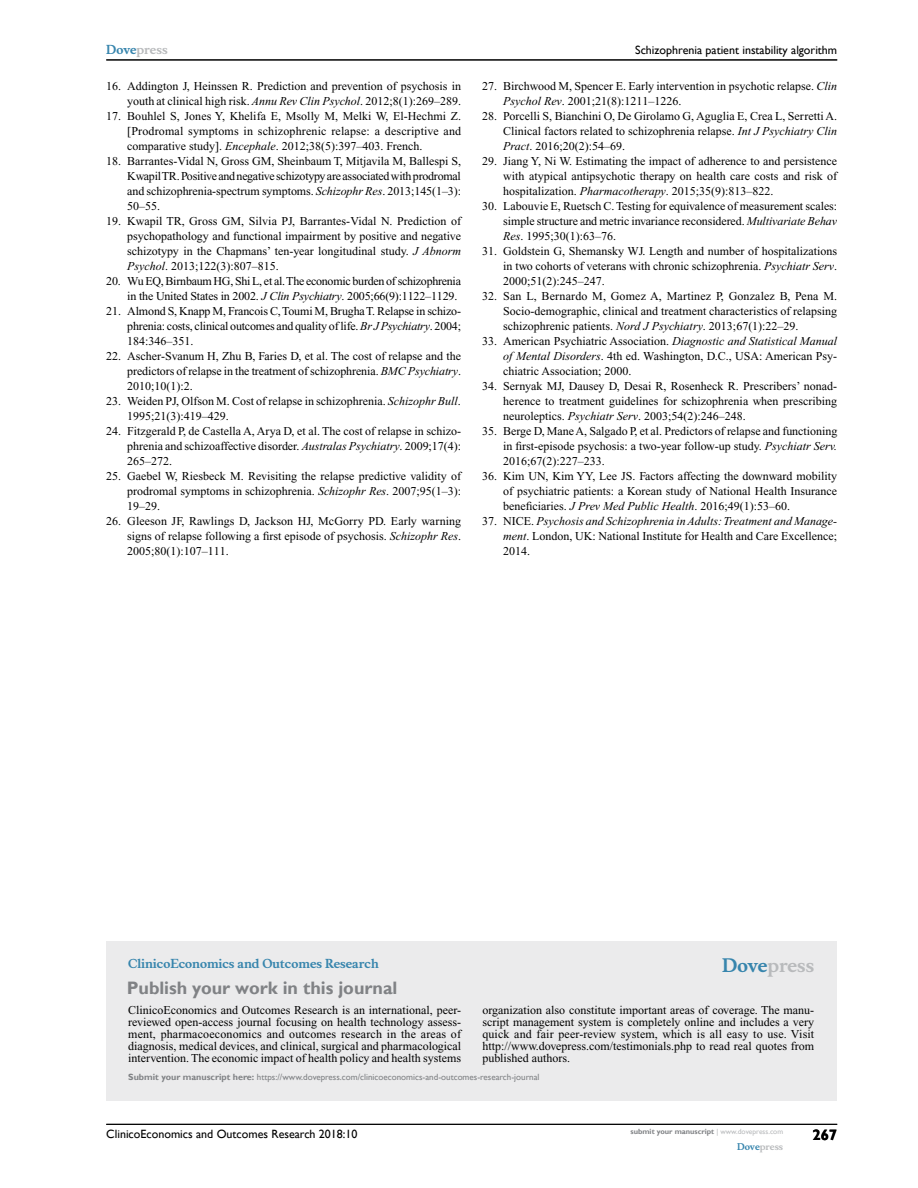
<style>
.page{position:relative;width:918px;height:1188px;background:#fff}
.page>*{position:absolute;margin:0;border:0;box-sizing:border-box;transform-origin:0 0}
.t1{font:700 18px "Gill Sans";color:#808285}
.t2{font:700 18px "Musee";color:#b8babc}
.t3{font:700 15px "Gill Sans";color:#000}
.t4{font:12px/15px "Times New Roman";color:#000;text-align:justify}
.t5{font:12px/15px "Times New Roman";letter-spacing:-.025em;color:#000}
.t6{font:12px "Gill Sans";color:#000}
.t7{font:700 12px "Musee";color:#3785ad}
.t8{font:700 12px "Musee";color:#b8babc}
.t9{font:9px "Gill Sans";color:#808285}
.t10{font:700 9px "Musee";color:#b8babc}
.t11{font:700 7.5px "Gill Sans";color:#808285}
.s1{color:#3785ad}
.s2{font-style:italic}
.s3{font-weight:700}
.s4{font-weight:400;color:#b8babc}
</style>
<div class="page">
<div style="left:106px;top:941px;width:731px;height:159px;background:#ebebec"></div>
<hr style="left:106px;top:1124px;width:731px;height:1px;background:#000">
<hr style="left:106px;top:60px;width:731px;height:1px;background:#000">
<p class="t8" style="left:106px;top:43px;width:63px"><span class="s1">Dove</span>press</p>
<p class="t6" style="left:635px;top:43px;width:204px">Schizophrenia patient instability algorithm</p>
<p class="t4" style="left:106px;top:79px;width:356px;text-align:right">16. Addington J, Heinssen R. Prediction and prevention of psychosis in youth at clinical high risk. <span class="s2">Annu Rev Clin Psychol</span>. 2012;8(1):269–289.</p>
<p class="t4" style="left:127px;top:109px;width:336px;text-indent:-21px">17. Bouhlel S, Jones Y, Khelifa E, Msolly M, Melki W, El-Hechmi Z. [Prodromal symptoms in schizophrenic relapse: a descriptive and comparative study]. <span class="s2">Encephale</span>. 2012;38(5):397–403. French.</p>
<p class="t4" style="left:127px;top:154px;width:335px;text-indent:-21px">18. Barrantes-Vidal N, Gross GM, Sheinbaum T, Mitjavila M, Ballespi S, Kwapil TR. Positive and negative schizotypy are associated with prodromal and schizophrenia-spectrum symptoms. <span class="s2">Schizophr Res</span>. 2013;145(1–3):<br>50–55.</p>
<p class="t4" style="left:127px;top:214px;width:335px;text-indent:-21px">19. Kwapil TR, Gross GM, Silvia PJ, Barrantes-Vidal N. Prediction of psychopathology and functional impairment by positive and negative schizotypy in the Chapmans’ ten-year longitudinal study. <span class="s2">J Abnorm Psychol</span>. 2013;122(3):807–815.</p>
<p class="t5" style="left:127px;top:274px;width:335px;text-indent:-21px">20. Wu EQ, Birnbaum HG, Shi L, et al. The economic burden of schizophrenia in the United States in 2002. <span class="s2">J Clin Psychiatry</span>. 2005;66(9):1122–1129.</p>
<p class="t4" style="left:127px;top:304px;width:335px;text-indent:-21px">21. Almond S, Knapp M, Francois C, Toumi M, Brugha T. Relapse in schizo&shy;phrenia: costs, clinical outcomes and quality of life. <span class="s2">Br J Psychiatry</span>. 2004; 184:346–351.</p>
<p class="t4" style="left:127px;top:349px;width:335px;text-indent:-21px">22. Ascher-Svanum H, Zhu B, Faries D, et al. The cost of relapse and the predictors of relapse in the treatment of schizophrenia. <span class="s2">BMC Psychiatry</span>.<br>2010;10(1):2.</p>
<p class="t4" style="left:127px;top:394px;width:335px;text-indent:-21px">23. Weiden PJ, Olfson M. Cost of relapse in schizophrenia. <span class="s2">Schizophr Bull</span>.<br>1995;21(3):419–429.</p>
<p class="t4" style="left:127px;top:424px;width:335px;text-indent:-21px">24. Fitzgerald P, de Castella A, Arya D, et al. The cost of relapse in schizo&shy;phrenia and schizoaffective disorder. <span class="s2">Australas Psychiatry</span>. 2009;17(4):<br>265–272.</p>
<p class="t4" style="left:127px;top:469px;width:335px;text-indent:-21px">25. Gaebel W, Riesbeck M. Revisiting the relapse predictive validity of prodromal symptoms in schizophrenia. <span class="s2">Schizophr Res</span>. 2007;95(1–3):<br>19–29.</p>
<p class="t4" style="left:127px;top:514px;width:335px;text-indent:-21px">26. Gleeson JF, Rawlings D, Jackson HJ, McGorry PD. Early warning signs of relapse following a first episode of psychosis. <span class="s2">Schizophr Res</span>.<br>2005;80(1):107–111.</p>
<p class="t4" style="left:503px;top:79px;width:335px;text-indent:-21px">27. Birchwood M, Spencer E. Early intervention in psychotic relapse. <span class="s2">Clin<br>Psychol Rev</span>. 2001;21(8):1211–1226.</p>
<p class="t4" style="left:503px;top:109px;width:335px;text-indent:-21px">28. Porcelli S, Bianchini O, De Girolamo G, Aguglia E, Crea L, Serretti A.<br>Clinical factors related to schizophrenia relapse. <span class="s2">Int J Psychiatry Clin Pract</span>. 2016;20(2):54–69.</p>
<p class="t4" style="left:503px;top:154px;width:335px;text-indent:-21px">29. Jiang Y, Ni W. Estimating the impact of adherence to and persistence with atypical antipsychotic therapy on health care costs and risk of hospitalization. <span class="s2">Pharmacotherapy</span>. 2015;35(9):813–822.</p>
<p class="t4" style="left:503px;top:199px;width:335px;text-indent:-21px">30. Labouvie E, Ruetsch C. Testing for equivalence of measurement scales: simple structure and metric invariance reconsidered. <span class="s2">Multivariate Behav Res</span>. 1995;30(1):63–76.</p>
<p class="t4" style="left:503px;top:244px;width:335px;text-indent:-21px">31. Goldstein G, Shemansky WJ. Length and number of hospitalizations in two cohorts of veterans with chronic schizophrenia. <span class="s2">Psychiatr Serv</span>.<br>2000;51(2):245–247.</p>
<p class="t4" style="left:503px;top:289px;width:335px;text-indent:-21px">32. San L, Bernardo M, Gomez A, Martinez P, Gonzalez B, Pena M.<br>Socio-demographic, clinical and treatment characteristics of relapsing schizophrenic patients. <span class="s2">Nord J Psychiatry</span>. 2013;67(1):22–29.</p>
<p class="t4" style="left:503px;top:334px;width:335px;text-indent:-21px">33. American Psychiatric Association. <span class="s2">Diagnostic and Statistical Manual of Mental Disorders</span>. 4th ed. Washington, D.C., USA: American Psy&shy;chiatric Association; 2000.</p>
<p class="t4" style="left:503px;top:379px;width:335px;text-indent:-21px">34. Sernyak MJ, Dausey D, Desai R, Rosenheck R. Prescribers’ nonad&shy;herence to treatment guidelines for schizophrenia when prescribing neuroleptics. <span class="s2">Psychiatr Serv</span>. 2003;54(2):246–248.</p>
<p class="t4" style="left:503px;top:424px;width:336px;text-indent:-21px">35. Berge D, Mane A, Salgado P, et al. Predictors of relapse and functioning in first-episode psychosis: a two-year follow-up study. <span class="s2">Psychiatr Serv.<br></span>2016;67(2):227–233.</p>
<p class="t4" style="left:503px;top:469px;width:335px;text-indent:-21px">36. Kim UN, Kim YY, Lee JS. Factors affecting the downward mobility of psychiatric patients: a Korean study of National Health Insurance beneficiaries. <span class="s2">J Prev Med Public Health</span>. 2016;49(1):53–60.</p>
<p class="t4" style="left:503px;top:514px;width:335px;text-indent:-21px">37. NICE. <span class="s2">Psychosis and Schizophrenia in Adults: Treatment and Manage&shy;ment</span>. London, UK: National Institute for Health and Care Excellence; 2014.</p>
<p class="t7" style="left:128px;top:956px;width:252px">ClinicoEconomics and Outcomes Research</p>
<h1 class="t1" style="left:127px;top:977px;width:272px">Publish your work in this journal</h1>
<h1 class="t2" style="left:722px;top:955px;width:94px"><span class="s1">Dove</span>press</h1>
<p class="t4" style="left:128px;top:1004px;width:334px;line-height:12px">ClinicoEconomics and Outcomes Research is an international, peer&shy;reviewed open-access journal focusing on health technology assess&shy;ment, pharmacoeconomics and outcomes research in the areas of diagnosis, medical devices, and clinical, surgical and pharmacological intervention. The economic impact of health policy and health systems</p>
<p class="t4" style="left:482px;top:1004px;width:333px;line-height:12px">organization also constitute important areas of coverage. The manu&shy;script management system is completely online and includes a very quick and fair peer-review system, which is all easy to use. Visit http://www.dovepress.com/testimonials.php to read real quotes from published authors.</p>
<p class="t9" style="left:128px;top:1072px;width:413px"><span class="s3">Submit your manuscript here:</span> https://www.dovepress.com/clinicoeconomics-and-outcomes-research-journal</p>
<p class="t6" style="left:106px;top:1127px;width:253px">ClinicoEconomics and Outcomes Research 2018:10</p>
<p class="t11" style="left:631px;top:1127px;width:154px">submit your manuscript <span class="s4">| www.dovepress.com</span></p>
<p class="t10" style="left:737px;top:1141px;width:48px"><span class="s1">Dove</span>press</p>
<p class="t3" style="left:812px;top:1126px;width:26px">267</p>
</div>
